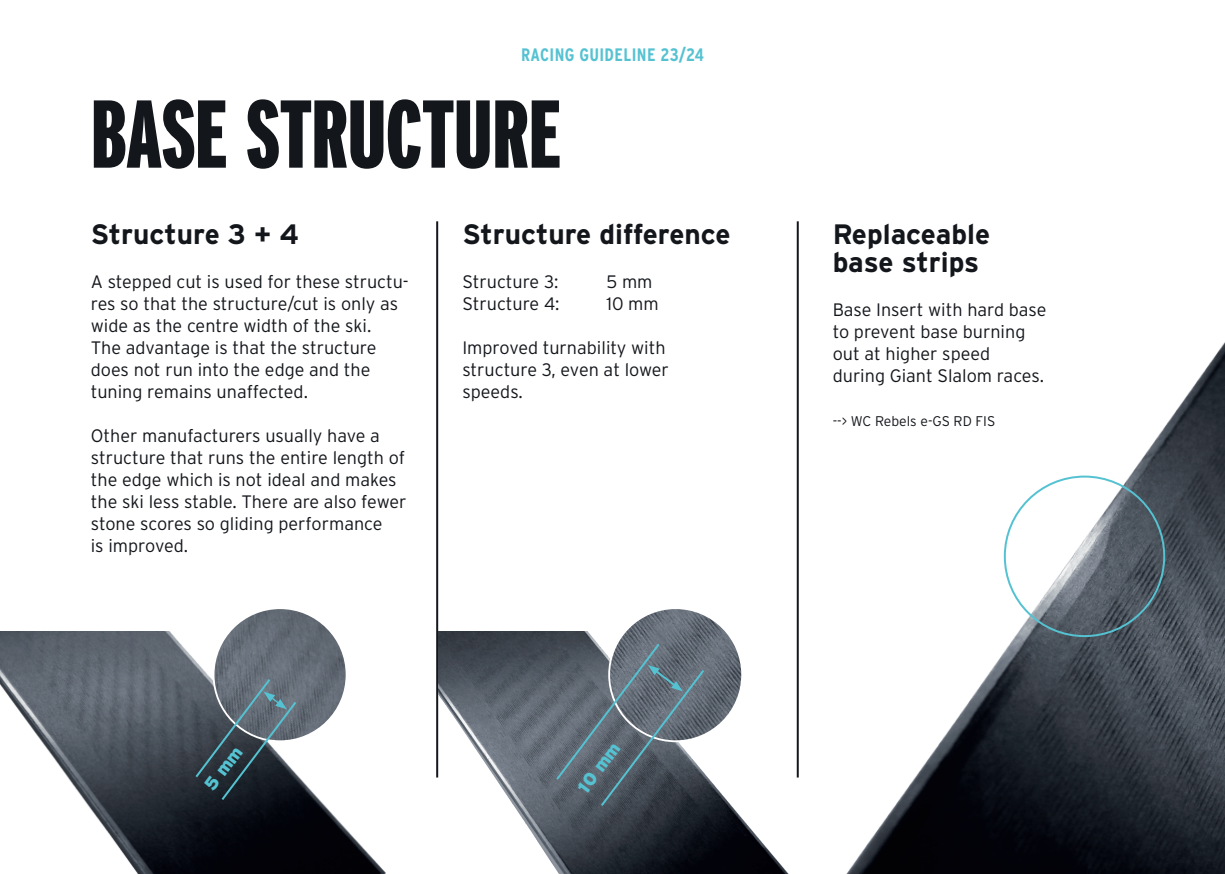
<style>
.page{position:relative;width:1225px;height:874px;background:#fff}
.page>*{position:absolute;margin:0;border:0;box-sizing:border-box;transform-origin:0 0}
.t1{font:900 96px "Interstate Compressed";letter-spacing:-.005em;color:#13161b}
.t2{font:700 28px/28px "Interstate";color:#13161b}
.t3{font:300 18px/22px "Interstate";color:#13161b}
.t4{font:700 18px "Interstate Condensed";letter-spacing:.02em;color:#55c2d2}
.t5{font:900 18px "Interstate";color:#55c2d2}
.t6{font:300 14px "Interstate";color:#13161b}
</style>
<div class="page">
<img style="left:0;top:630px;width:788px;height:243px">
<hr style="left:436px;top:221px;width:2px;height:556px;background:#13161b">
<hr style="left:796px;top:221px;width:2px;height:556px;background:#13161b">
<img style="left:214px;top:608px;width:132px;height:132px;border-radius:66px">
<img style="left:796px;top:340px;width:429px;height:533px">
<img style="left:609px;top:608px;width:133px;height:132px;border-radius:66px">
<svg style="left:554px;top:641px;width:152px;height:166px"></svg>
<svg style="left:193px;top:676px;width:105px;height:125px"></svg>
<p class="t4" style="left:521px;top:45px;width:184px">RACING GUIDELINE 23/24</p>
<h1 class="t1" style="left:91px;top:81px;width:472px">BASE STRUCTURE</h1>
<h2 class="t2" style="left:91px;top:219px;width:210px">Structure 3 + 4</h2>
<p class="t3" style="left:91px;top:270px;width:319px">A stepped cut is used for these structu&shy;res so that the structure/cut is only as wide as the centre width of the ski.<br>The advantage is that the structure does not run into the edge and the tuning remains unaffected.</p>
<p class="t3" style="left:91px;top:424px;width:317px">Other manufacturers usually have a structure that runs the entire length of the edge which is not ideal and makes the ski less stable. There are also fewer stone scores so gliding performance<br>is improved.</p>
<h2 class="t2" style="left:462px;top:219px;width:270px">Structure difference</h2>
<p class="t3" style="left:462px;top:270px;width:98px">Structure 3:</p>
<p class="t3" style="left:606px;top:270px;width:48px">5 mm</p>
<p class="t3" style="left:462px;top:292px;width:99px">Structure 4:</p>
<p class="t3" style="left:606px;top:292px;width:54px">10 mm</p>
<p class="t3" style="left:462px;top:336px;width:208px">Improved turnability with structure 3, even at lower speeds.</p>
<p class="t5" style="left:573px;top:784px;width:60px;rotate:-53deg">10 mm</p>
<h2 class="t2" style="left:832px;top:219px;width:159px">Replaceable base strips</h2>
<p class="t3" style="left:832px;top:298px;width:215px">Base Insert with hard base to prevent base burning out at higher speed during Giant Slalom races.</p>
<p class="t6" style="left:832px;top:413px;width:164px">--&gt; WC Rebels e-GS RD FIS</p>
</div>
